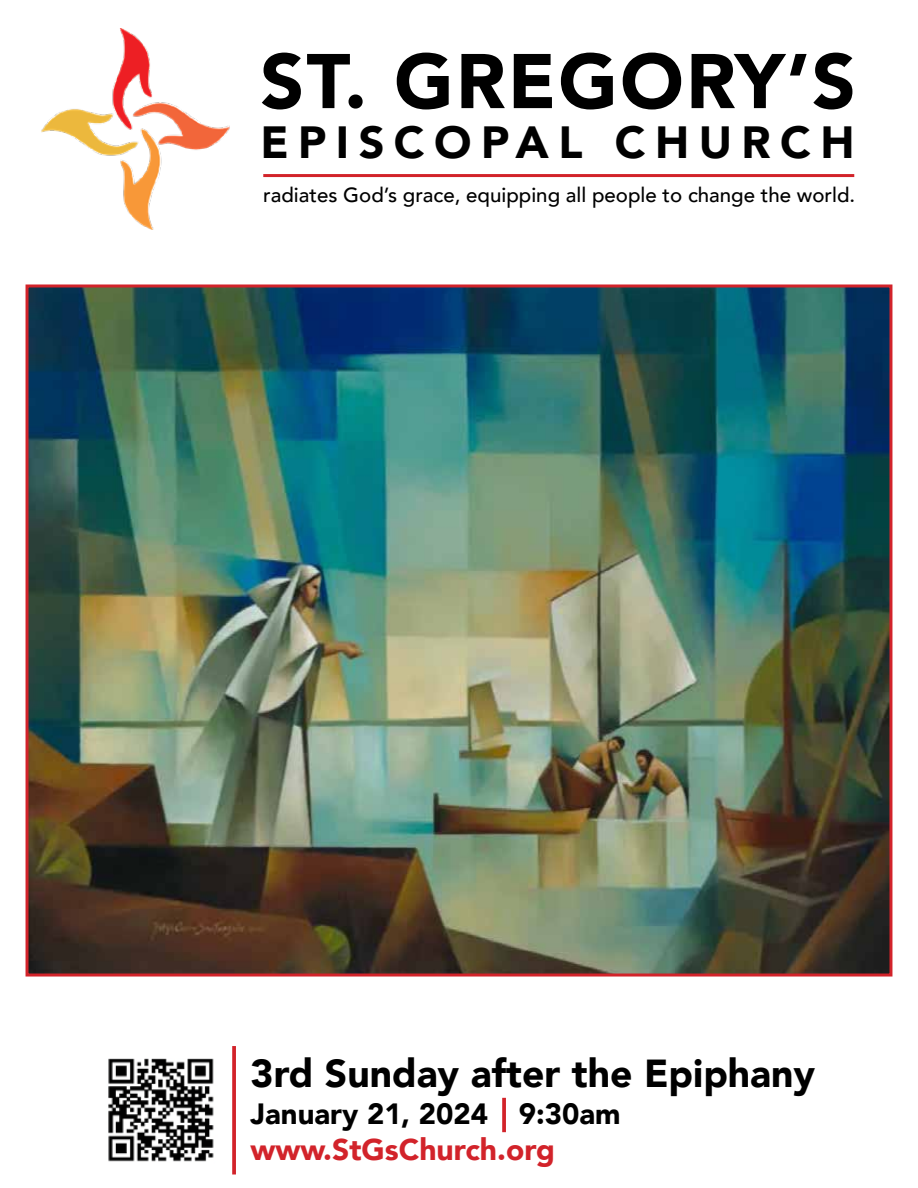
<style>
.page{position:relative;width:918px;height:1188px;background:#fff}
.page>*{position:absolute;margin:0;border:0;box-sizing:border-box;transform-origin:0 0}
.t1{font:900 76.5px "Avenir";letter-spacing:.03em;color:#000}
.t2{font:900 45px "Avenir";letter-spacing:.21em;color:#000}
.t3{font:900 39px "Avenir";color:#000}
.t4{font:900 30px "Avenir";color:#d2232a}
.t5{font:900 29.25px "Avenir";color:#000}
.t6{font:500 20.4px "Avenir";color:#000}
</style>
<div class="page">
<img style="left:41px;top:29px;width:189px;height:201px">
<hr style="left:263px;top:174px;width:591px;height:3px;background:#d2232a">
<svg style="left:232px;top:1046px;width:4px;height:128px"></svg>
<img style="left:108px;top:1059px;width:106px;height:103px">
<svg style="left:502px;top:1098px;width:4px;height:34px"></svg>
<img style="left:30px;top:288px;width:858px;height:685px">
<div style="left:26px;top:284px;width:866px;height:693px;border:3px solid #d2232a"></div>
<h1 class="t1" style="left:260px;top:16px;width:597px">ST. GREGORY’S</h1>
<h2 class="t2" style="left:260px;top:104px;width:596px">EPISCOPAL CHURCH</h2>
<p class="t6" style="left:263px;top:177px;width:594px">radiates God’s grace, equipping all people to change the world.</p>
<h3 class="t3" style="left:251px;top:1040px;width:566px">3rd Sunday after the Epiphany</h3>
<h3 class="t5" style="left:251px;top:1089px;width:372px">January 21, 2024 9:30am</h3>
<h3 class="t4" style="left:251px;top:1124px;width:306px">www.StGsChurch.org</h3>
</div>
